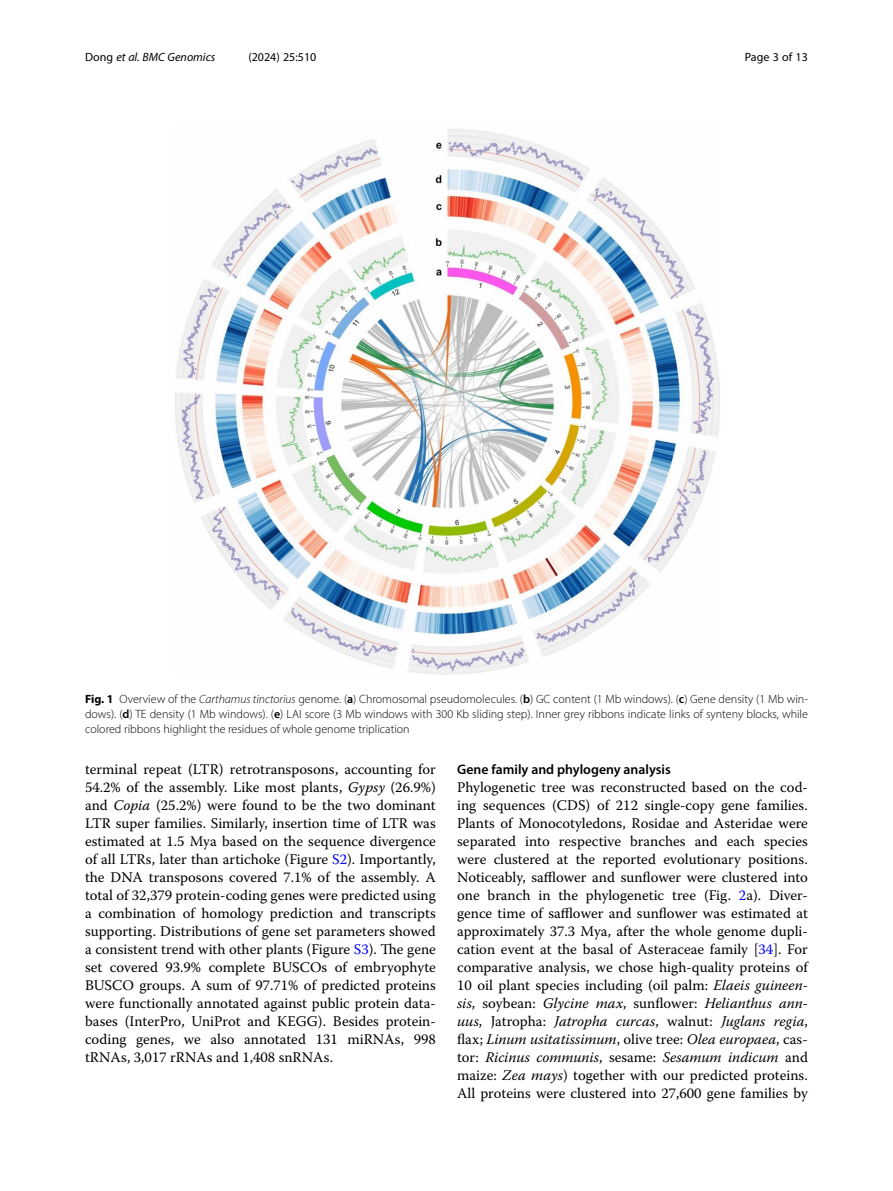
<style>
.page{position:relative;width:893px;height:1191px;background:#fff}
.page>*{position:absolute;margin:0;border:0;box-sizing:border-box;transform-origin:0 0}
.Body_Text{font:14.7px/18px "Warnock Pro";color:#000;text-align:justify}
.Head_2{font:600 13.8px "Myriad Pro";color:#000}
.Figure_Caption{font:300 12px/15px "Myriad Pro";color:#000;text-align:justify}
.t1{font:12px "Myriad Pro";color:#000}
.t2{font:italic 12px "Myriad Pro";color:#000}
.s1{font-style:normal}
.s2{font-weight:700}
.s3{font-style:italic}
.s4{font-weight:600}
.s5{color:#00f}
</style>
<div class="page">
<img style="left:175px;top:129px;width:545px;height:545px">
<p class="t2" style="left:85px;top:50px;width:132px"><span class="s1">Dong</span> et al. BMC Genomics</p>
<p class="t1" style="left:248px;top:50px;width:70px">(2024) 25:510</p>
<p class="t1" style="left:745px;top:50px;width:65px">Page 3 of 13</p>
<p class="Figure_Caption" style="left:85px;top:691px;width:724px"><span class="s2">Fig. 1</span> Overview of the <span class="s3">Carthamus tinctorius</span> genome. (<span class="s4">a</span>) Chromosomal pseudomolecules. (<span class="s4">b</span>) GC content (1 Mb windows). (<span class="s4">c</span>) Gene density (1 Mb win&shy;dows). (<span class="s4">d</span>) TE density (1 Mb windows). (<span class="s4">e</span>) LAI score (3 Mb windows with 300 Kb sliding step). Inner grey ribbons indicate links of synteny blocks, while colored ribbons highlight the residues of whole genome triplication</p>
<p class="Body_Text" style="left:85px;top:760px;width:352px">terminal repeat (LTR) retrotransposons, accounting for 54.2% of the assembly. Like most plants, <span class="s3">Gypsy</span> (26.9%) and <span class="s3">Copia</span> (25.2%) were found to be the two dominant LTR super families. Similarly, insertion time of LTR was estimated at 1.5 Mya based on the sequence divergence of all LTRs, later than artichoke (Figure <span class="s5">S2</span>). Importantly, the DNA transposons covered 7.1% of the assembly. A total of 32,379 protein-coding genes were predicted using a combination of homology prediction and transcripts supporting. Distributions of gene set parameters showed a consistent trend with other plants (Figure <span class="s5">S3</span>). The gene set covered 93.9% complete BUSCOs of embryophyte BUSCO groups. A sum of 97.71% of predicted proteins were functionally annotated against public protein data&shy;bases (InterPro, UniProt and KEGG). Besides protein&shy;coding genes, we also annotated 131 miRNAs, 998 tRNAs, 3,017 rRNAs and 1,408 snRNAs.</p>
<p class="Head_2" style="left:457px;top:761px;width:215px">Gene family and phylogeny analysis</p>
<p class="Body_Text" style="left:457px;top:778px;width:352px">Phylogenetic tree was reconstructed based on the cod&shy;ing sequences (CDS) of 212 single-copy gene families.<br>Plants of Monocotyledons, Rosidae and Asteridae were separated into respective branches and each species were clustered at the reported evolutionary positions.<br>Noticeably, safflower and sunflower were clustered into one branch in the phylogenetic tree (Fig. <span class="s5">2</span>a). Diver&shy;gence time of safflower and sunflower was estimated at approximately 37.3 Mya, after the whole genome dupli&shy;cation event at the basal of Asteraceae family [<span class="s5">34</span>]. For comparative analysis, we chose high-quality proteins of 10 oil plant species including (oil palm: <span class="s3">Elaeis guineen&shy;sis</span>, soybean: <span class="s3">Glycine max</span>, sunflower: <span class="s3">Helianthus ann&shy;uus</span>, Jatropha: <span class="s3">Jatropha curcas</span>, walnut: <span class="s3">Juglans regia</span>, flax; <span class="s3">Linum usitatissimum</span>, olive tree: <span class="s3">Olea europaea</span>, cas&shy;tor: <span class="s3">Ricinus communis</span>, sesame: <span class="s3">Sesamum indicum</span> and maize: <span class="s3">Zea mays</span>) together with our predicted proteins.<br>All proteins were clustered into 27,600 gene families by</p>
</div>
